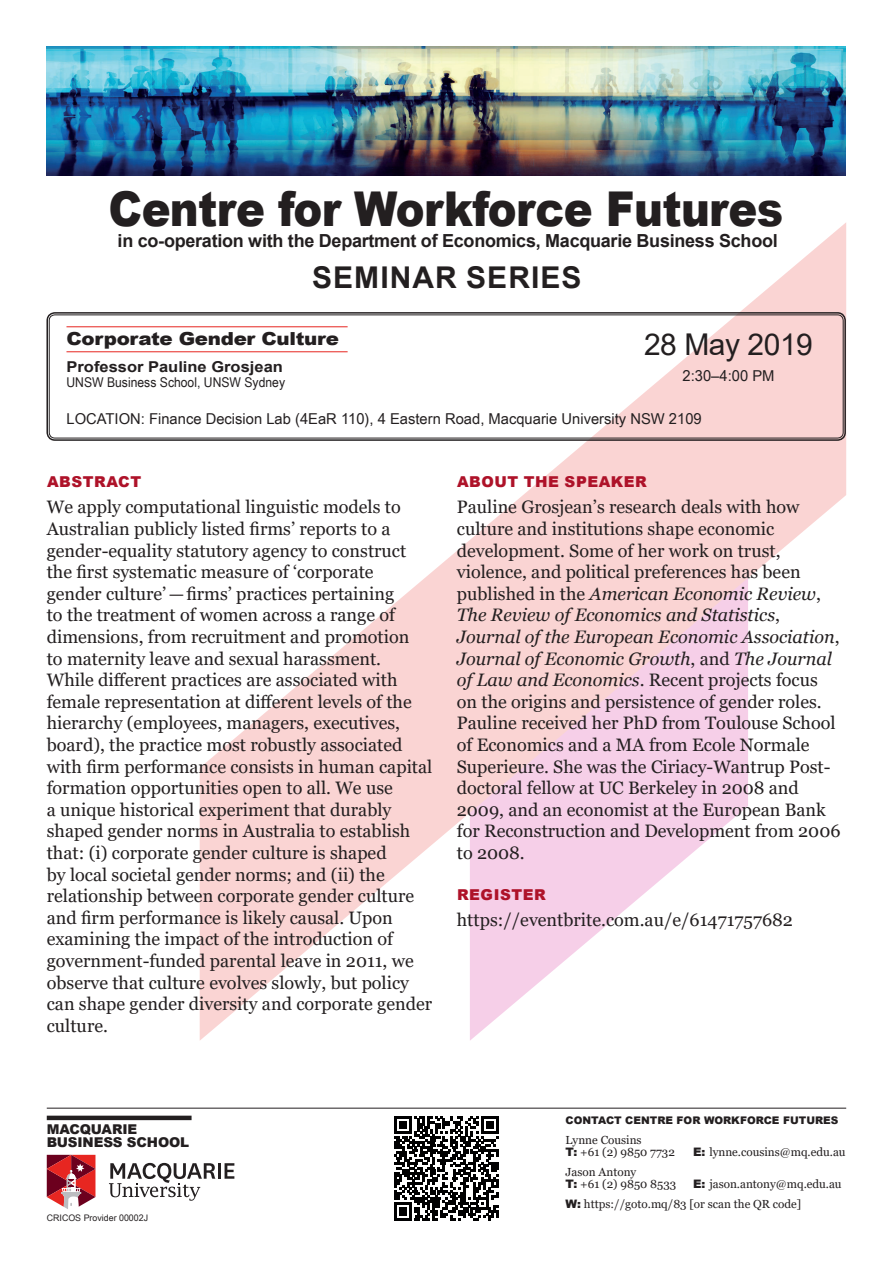
<style>
.page{position:relative;width:893px;height:1263px;background:#fff}
.page>*{position:absolute;margin:0;border:0;box-sizing:border-box;transform-origin:0 0}
.t1{font:900 48px "Arial";letter-spacing:-.015em;color:#231f20;scale:.9 1}
.t2{font:700 30px "Arial";letter-spacing:.035em;color:#231f20}
.t3{font:30px "Arial";letter-spacing:-.015em;color:#231f20}
.t4{font:18px/21.6px "Georgia";color:#231f20}
.t5{font:700 18px "Arial";letter-spacing:-.015em;color:#231f20}
.t6{font:900 18px "Arial";letter-spacing:-.015em;color:#231f20;scale:1.1 1}
.t7{font:15px "Arial Narrow";color:#231f20;scale:1.2 1}
.t8{font:900 15px "Arial";letter-spacing:.035em;color:#ae1229}
.t9{font:700 15px "Arial";color:#231f20;scale:1.1 1}
.t10{font:13.5px "Arial Narrow";color:#231f20;scale:1.1 1}
.t11{font:900 13.5px/13.5px "Arial";letter-spacing:-.01em;color:#231f20}
.t12{font:11.7px/11.7px "Georgia";color:#231f20}
.t13{font:900 10.5px "Arial";color:#231f20}
.t14{font:9px "Arial Narrow";color:#231f20;scale:1.2 1}
.s1{font-style:italic}
.s2{font-family:"Arial";font-weight:900}
</style>
<div class="page">
<svg style="left:200px;top:223px;width:646px;height:818px"></svg>
<img style="left:46px;top:47px;width:800px;height:128px">
<hr style="left:47px;top:1108px;width:799px;height:1px;background:#231f20">
<hr style="left:218px;top:1163px;width:3px;height:16px;background:#231f20">
<svg style="left:225px;top:1163px;width:9px;height:16px"></svg>
<svg style="left:109px;top:1163px;width:107px;height:38px"></svg>
<svg style="left:47px;top:1155px;width:48px;height:54px"></svg>
<svg style="left:394px;top:1116px;width:105px;height:104px"></svg>
<hr style="left:47px;top:1116px;width:145px;height:4px;background:#231f20">
<hr style="left:66px;top:326px;width:282px;height:1px;background:#e72621">
<hr style="left:66px;top:351px;width:282px;height:1px;background:#e72621">
<div style="left:46px;top:312px;width:800px;height:129px;border:2px solid #231f20;border-radius:8px"></div>
<div style="left:49px;top:315px;width:794px;height:123px;border:1px solid #231f20;border-radius:6px"></div>
<h1 class="t1" style="left:109px;top:174px;width:751px">Centre for Workforce Futures</h1>
<p class="t5" style="left:118px;top:228px;width:662px">in co-operation with the Department of Economics, Macquarie Business School</p>
<h2 class="t2" style="left:312px;top:256px;width:271px">SEMINAR SERIES</h2>
<p class="t6" style="left:66px;top:325px;width:249px">Corporate Gender Culture</p>
<p class="t9" style="left:66px;top:356px;width:198px">Professor Pauline Grosjean</p>
<p class="t10" style="left:66px;top:372px;width:200px">UNSW Business School, UNSW Sydney</p>
<h2 class="t3" style="left:644px;top:323px;width:170px">28 May 2019</h2>
<p class="t7" style="left:683px;top:365px;width:78px">2:30–4:00 PM</p>
<p class="t7" style="left:66px;top:408px;width:531px">LOCATION: Finance Decision Lab (4EaR 110), 4 Eastern Road, Macquarie University NSW 2109</p>
<p class="t8" style="left:47px;top:471px;width:96px">ABSTRACT</p>
<p class="t4" style="left:47px;top:497px;width:387px">We apply computational linguistic models to Australian publicly listed firms’ reports to a gender-equality statutory agency to construct the first systematic measure of ‘corporate gender culture’—firms’ practices pertaining<br>to the treatment of women across a range of dimensions, from recruitment and promotion<br>to maternity leave and sexual harassment.<br>While different practices are associated with female representation at different levels of the hierarchy (employees, managers, executives, board), the practice most robustly associated with firm performance consists in human capital formation opportunities open to all. We use<br>a unique historical experiment that durably shaped gender norms in Australia to establish that: (i) corporate gender culture is shaped<br>by local societal gender norms; and (ii) the relationship between corporate gender culture and firm performance is likely causal. Upon examining the impact of the introduction of government-funded parental leave in 2011, we observe that culture evolves slowly, but policy can shape gender diversity and corporate gender culture.</p>
<p class="t8" style="left:457px;top:471px;width:191px">ABOUT THE SPEAKER</p>
<p class="t4" style="left:457px;top:497px;width:385px">Pauline Grosjean’s research deals with how culture and institutions shape economic development. Some of her work on trust, violence, and political preferences has been published in the <span class="s1">American Economic Review</span>, <span class="s1">The Review of Economics and Statistics</span>, <span class="s1">Journal of the European Economic Association</span>, <span class="s1">Journal of Economic Growth</span>, and <span class="s1">The Journal of Law and Economics</span>. Recent projects focus on the origins and persistence of gender roles.<br>Pauline received her PhD from Toulouse School of Economics and a MA from Ecole Normale Superieure. She was the Ciriacy-Wantrup Post&shy;doctoral fellow at UC Berkeley in 2008 and 2009, and an economist at the European Bank for Reconstruction and Development from 2006 to 2008.</p>
<p class="t8" style="left:457px;top:884px;width:90px">REGISTER</p>
<p class="t4" style="left:457px;top:909px;width:338px">https://eventbrite.com.au/e/61471757682</p>
<p class="t11" style="left:47px;top:1122px;width:144px">MACQUARIE<br>BUSINESS SCHOOL</p>
<p class="t14" style="left:47px;top:1211px;width:86px">CRICOS Provider 00002J</p>
<p class="t13" style="left:566px;top:1113px;width:274px">CONTACT CENTRE FOR WORKFORCE FUTURES</p>
<p class="t12" style="left:566px;top:1135px;width:111px">Lynne Cousins<br><span class="s2">T:</span> +61 (2) 9850 7732</p>
<p class="t12" style="left:693px;top:1146px;width:154px"><span class="s2">E:</span> lynne.cousins@mq.edu.au</p>
<p class="t12" style="left:566px;top:1167px;width:112px">Jason Antony<br><span class="s2">T:</span> +61 (2) 9850 8533</p>
<p class="t12" style="left:566px;top:1174px;width:278px;line-height:20.2px;text-indent:128px"><span class="s2">E:</span> jason.antony@mq.edu.au<br><span class="s2">W:</span> https://goto.mq/83 [or scan the QR code]</p>
</div>
